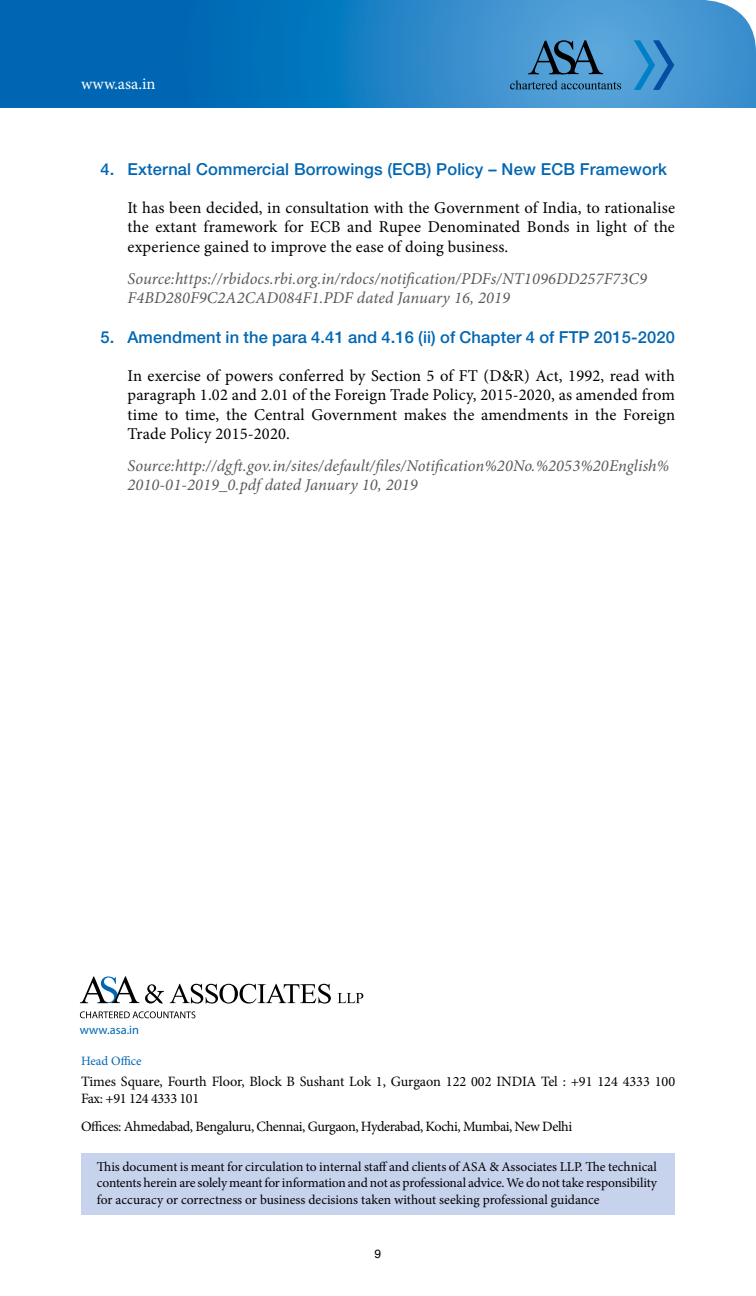
<style>
.page{position:relative;width:756px;height:1296px;background:#fff}
.page>*{position:absolute;margin:0;border:0;box-sizing:border-box;transform-origin:0 0}
.t1{font:16.5px/19.2px "Minion Pro";letter-spacing:.01em;color:#000;text-align:justify}
.t2{font:italic 16.5px/19.2px "Minion Pro";letter-spacing:.005em;color:#58595b}
.t3{font:500 16.5px "Helvetica Neue";letter-spacing:.01em;color:#0066b3}
.t4{font:16.5px "Minion Pro";letter-spacing:.005em;color:#fff}
.t5{font:14.25px/17.1px "Minion Pro";letter-spacing:-.005em;color:#000}
.t6{font:14.25px "Minion Pro";letter-spacing:-.025em;color:#000}
.t7{font:13.5px/16.2px "Minion Pro";color:#000;text-align:justify}
.t8{font:12.75px "Minion Pro";color:#0066b3}
.t9{font:12.45px "Myriad Pro";color:#0066b3}
.t10{font:12px "Helvetica";color:#000}
</style>
<div class="page">
<svg style="left:0;top:0;width:756px;height:108px;background:#207fc3"></svg>
<svg style="left:634px;top:40px;width:40px;height:50px;background:#378ccb"></svg>
<svg style="left:510px;top:80px;width:111px;height:9px"></svg>
<svg style="left:528px;top:40px;width:75px;height:34px;background:#3c739a"></svg>
<div style="left:81px;top:1154px;width:594px;height:61px;background:#c7d2ec"></div>
<svg style="left:80px;top:976px;width:59px;height:27px"></svg>
<svg style="left:145px;top:984px;width:218px;height:20px"></svg>
<svg style="left:80px;top:1011px;width:115px;height:7px"></svg>
<p class="t4" style="left:81px;top:73px;width:76px">www.asa.in</p>
<p class="t3" style="left:100px;top:159px;width:568px">4. External Commercial Borrowings (ECB) Policy – New ECB Framework</p>
<p class="t1" style="left:127px;top:198px;width:549px">It has been decided, in consultation with the Government of India, to rationalise the extant framework for ECB and Rupee Denominated Bonds in light of the experience gained to improve the ease of doing business.</p>
<p class="t2" style="left:127px;top:269px;width:521px">Source:https://rbidocs.rbi.org.in/rdocs/notification/PDFs/NT1096DD257F73C9<br>F4BD280F9C2A2CAD084F1.PDF dated January 16, 2019</p>
<p class="t3" style="left:100px;top:327px;width:576px">5. Amendment in the para 4.41 and 4.16 (ii) of Chapter 4 of FTP 2015-2020</p>
<p class="t1" style="left:127px;top:366px;width:549px">In exercise of powers conferred by Section 5 of FT (D&amp;R) Act, 1992, read with paragraph 1.02 and 2.01 of the Foreign Trade Policy, 2015-2020, as amended from time to time, the Central Government makes the amendments in the Foreign Trade Policy 2015-2020.</p>
<p class="t2" style="left:127px;top:456px;width:543px">Source:http://dgft.gov.in/sites/default/files/Notification%20No.%2053%20English%<br>2010-01-2019_0.pdf dated January 10, 2019</p>
<p class="t9" style="left:80px;top:1023px;width:61px">www.asa.in</p>
<p class="t8" style="left:81px;top:1052px;width:62px">Head Office</p>
<p class="t5" style="left:81px;top:1073px;width:596px">Times Square, Fourth Floor, Block B Sushant Lok 1, Gurgaon 122 002 INDIA Tel : +91 124 4333 100<br>Fax: +91 124 4333 101</p>
<p class="t6" style="left:81px;top:1117px;width:493px">Offices: Ahmedabad, Bengaluru, Chennai, Gurgaon, Hyderabad, Kochi, Mumbai, New Delhi</p>
<p class="t7" style="left:97px;top:1159px;width:562px">This document is meant for circulation to internal staff and clients of ASA &amp; Associates LLP. The technical contents herein are solely meant for information and not as professional advice. We do not take responsibility for accuracy or correctness or business decisions taken without seeking professional guidance</p>
<p class="t10" style="left:375px;top:1247px;width:8px">9</p>
</div>
